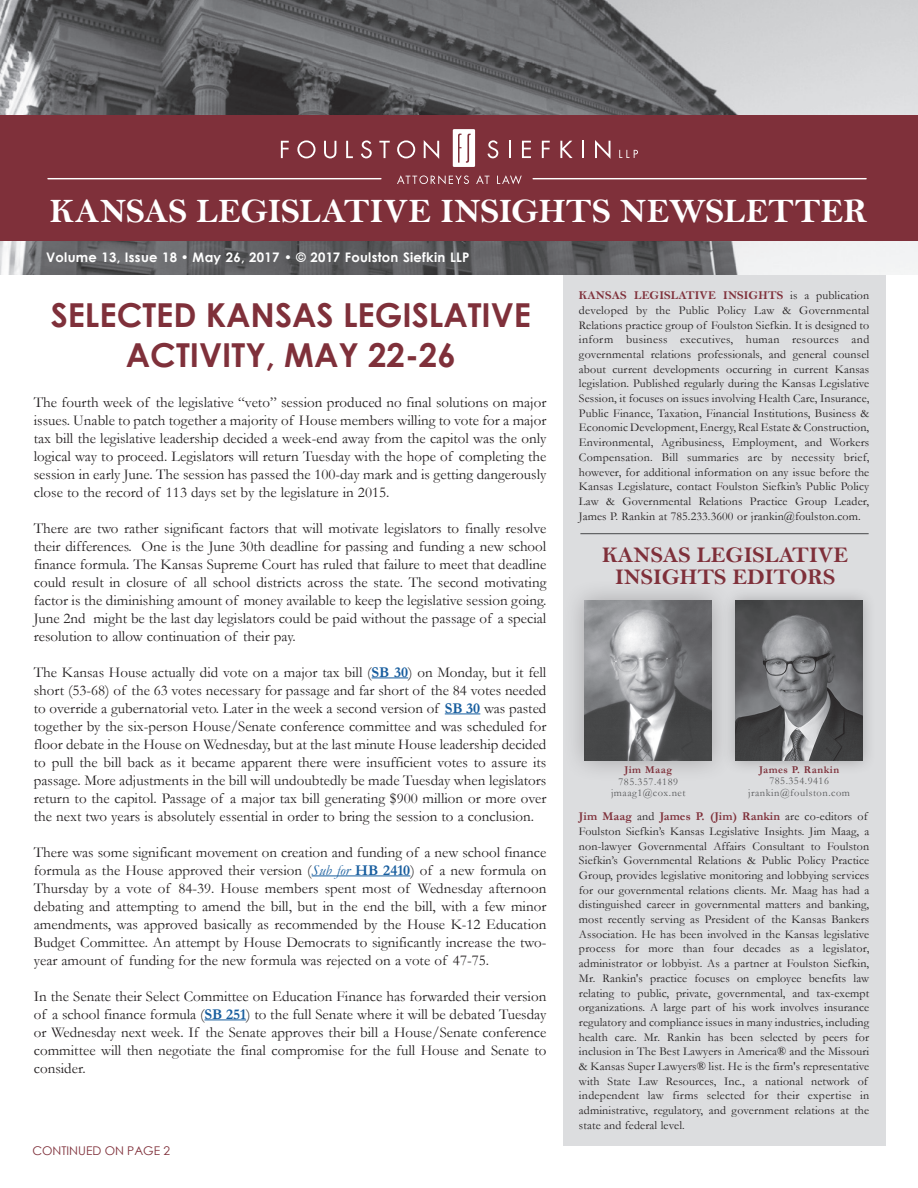
<style>
.page{position:relative;width:918px;height:1188px;background:#fff}
.page>*{position:absolute;margin:0;border:0;box-sizing:border-box;transform-origin:0 0}
.t1{font:34.5px "Bell MT Bold";color:#fff}
.t2{font:700 33px/39.6px "Century Gothic";color:#7f303a;text-align:center}
.t3{font:22.5px "Bell MT Bold";color:#7f303a}
.t4{font:15px/18px "Garamond";color:#231f20;text-align:justify}
.t5{font:700 13.2px "Century Gothic";letter-spacing:.02em;color:#fff}
.t6{font:12px/14.7px "Garamond";letter-spacing:.01em;color:#231f20;text-align:justify}
.t7{font:12px "Century Gothic";color:#7f303a}
.t8{font:10.5px/11.2px "Garamond";letter-spacing:.05em;color:#57585a;text-align:center}
.t9{font:700 10.5px "Garamond";letter-spacing:.05em;color:#7f303a}
.s1{font-weight:700;color:#175d9e}
.s2{font-style:italic;color:#175d9e}
.s3{font-family:"Bell MT Bold";color:#7f303a}
.s4{font-weight:700;color:#7f303a}
</style>
<div class="page">
<div style="left:563px;top:274px;width:323px;height:871px;background:#dcdddf"></div>
<img style="left:0;top:0;width:918px;height:274px">
<hr style="left:580px;top:533px;width:289px;height:1px;background:#57585a">
<div style="left:0;top:115px;width:918px;height:125px;background:#7f303a"></div>
<hr style="left:48px;top:178px;width:333px;height:1px;background:#fff">
<hr style="left:533px;top:178px;width:333px;height:1px;background:#fff">
<svg style="left:453px;top:129px;width:22px;height:38px"></svg>
<svg style="left:397px;top:175px;width:72px;height:9px"></svg>
<svg style="left:476px;top:175px;width:14px;height:9px"></svg>
<svg style="left:497px;top:175px;width:25px;height:9px"></svg>
<svg style="left:281px;top:141px;width:8px;height:17px"></svg>
<svg style="left:297px;top:140px;width:18px;height:18px"></svg>
<svg style="left:324px;top:141px;width:12px;height:17px"></svg>
<svg style="left:346px;top:141px;width:7px;height:17px"></svg>
<svg style="left:361px;top:140px;width:11px;height:18px"></svg>
<svg style="left:379px;top:141px;width:11px;height:17px"></svg>
<svg style="left:397px;top:140px;width:18px;height:18px"></svg>
<svg style="left:424px;top:140px;width:15px;height:19px"></svg>
<svg style="left:487px;top:140px;width:11px;height:18px"></svg>
<svg style="left:509px;top:141px;width:2px;height:17px"></svg>
<svg style="left:522px;top:141px;width:9px;height:17px"></svg>
<svg style="left:542px;top:141px;width:8px;height:17px"></svg>
<svg style="left:560px;top:141px;width:13px;height:17px"></svg>
<svg style="left:582px;top:141px;width:2px;height:17px"></svg>
<svg style="left:595px;top:140px;width:15px;height:18px"></svg>
<svg style="left:619px;top:150px;width:19px;height:8px"></svg>
<div style="left:563px;top:578px;width:171px;height:205px;background:#231f20;opacity:.3"></div>
<img style="left:585px;top:601px;width:127px;height:160px">
<hr style="left:372px;top:678px;width:36px;height:1px;background:#175d9e">
<hr style="left:445px;top:714px;width:35px;height:1px;background:#175d9e">
<hr style="left:312px;top:876px;width:98px;height:1px;background:#175d9e">
<hr style="left:204px;top:1020px;width:42px;height:1px;background:#175d9e">
<div style="left:721px;top:586px;width:155px;height:189px;background:#231f20;opacity:.3"></div>
<img style="left:736px;top:601px;width:126px;height:160px">
<p class="t1" style="left:50px;top:191px;width:819px">KANSAS LEGISLATIVE INSIGHTS NEWSLETTER</p>
<p class="t5" style="left:46px;top:247px;width:425px">Volume 13, Issue 18 • May 26, 2017 • © 2017 Foulston Siefkin LLP</p>
<p class="t2" style="left:51px;top:294px;width:482px">SELECTED KANSAS LEGISLATIVE<br>ACTIVITY, MAY 22-26</p>
<p class="t4" style="left:34px;top:393px;width:514px">The fourth week of the legislative “veto” session produced no final solutions on major issues. Unable to patch together a majority of House members willing to vote for a major tax bill the legislative leadership decided a week-end away from the capitol was the only logical way to proceed. Legislators will return Tuesday with the hope of completing the session in early June. The session has passed the 100-day mark and is getting dangerously close to the record of 113 days set by the legislature in 2015.</p>
<p class="t4" style="left:34px;top:519px;width:514px">There are two rather significant factors that will motivate legislators to finally resolve their differences. One is the June 30th deadline for passing and funding a new school finance formula. The Kansas Supreme Court has ruled that failure to meet that deadline could result in closure of all school districts across the state. The second motivating factor is the diminishing amount of money available to keep the legislative session going.<br>June 2nd might be the last day legislators could be paid without the passage of a special resolution to allow continuation of their pay.</p>
<p class="t4" style="left:34px;top:663px;width:514px">The Kansas House actually did vote on a major tax bill (<span class="s1">SB 30</span>) on Monday, but it fell short (53-68) of the 63 votes necessary for passage and far short of the 84 votes needed to override a gubernatorial veto. Later in the week a second version of <span class="s1">SB 30</span> was pasted together by the six-person House/Senate conference committee and was scheduled for floor debate in the House on Wednesday, but at the last minute House leadership decided to pull the bill back as it became apparent there were insufficient votes to assure its passage. More adjustments in the bill will undoubtedly be made Tuesday when legislators return to the capitol. Passage of a major tax bill generating $900 million or more over the next two years is absolutely essential in order to bring the session to a conclusion.</p>
<p class="t4" style="left:34px;top:843px;width:514px">There was some significant movement on creation and funding of a new school finance formula as the House approved their version (<span class="s2">Sub for</span> <span class="s1">HB 2410</span>) of a new formula on Thursday by a vote of 84-39. House members spent most of Wednesday afternoon debating and attempting to amend the bill, but in the end the bill, with a few minor amendments, was approved basically as recommended by the House K-12 Education Budget Committee. An attempt by House Democrats to significantly increase the two&shy;year amount of funding for the new formula was rejected on a vote of 47-75.</p>
<p class="t4" style="left:34px;top:987px;width:514px">In the Senate their Select Committee on Education Finance has forwarded their version of a school finance formula (<span class="s1">SB 251</span>) to the full Senate where it will be debated Tuesday or Wednesday next week. If the Senate approves their bill a House/Senate conference committee will then negotiate the final compromise for the full House and Senate to consider.</p>
<p class="t7" style="left:32px;top:1143px;width:139px">CONTINUED ON PAGE 2</p>
<p class="t6" style="left:579px;top:288px;width:292px"><span class="s3">KANSAS LEGISLATIVE INSIGHTS</span> is a publication developed by the Public Policy Law &amp; Governmental Relations practice group of Foulston Siefkin. It is designed to inform business executives, human resources and governmental relations professionals, and general counsel about current developments occurring in current Kansas legislation. Published regularly during the Kansas Legislative Session, it focuses on issues involving Health Care, Insurance, Public Finance, Taxation, Financial Institutions, Business &amp; Economic Development, Energy, Real Estate &amp; Construction, Environmental, Agribusiness, Employment, and Workers Compensation. Bill summaries are by necessity brief, however, for additional information on any issue before the Kansas Legislature, contact Foulston Siefkin’s Public Policy Law &amp; Governmental Relations Practice Group Leader, James P. Rankin at 785.233.3600 or jrankin@foulston.com.</p>
<p class="t3" style="left:602px;top:541px;width:247px">KANSAS LEGISLATIVE</p>
<p class="t3" style="left:615px;top:564px;width:222px">INSIGHTS EDITORS</p>
<p class="t9" style="left:759px;top:763px;width:81px">James P. Rankin</p>
<p class="t8" style="left:748px;top:775px;width:103px">785.354.9416 jrankin@foulston.com</p>
<p class="t6" style="left:579px;top:809px;width:292px;text-align:left"><span class="s4">Jim Maag</span> and <span class="s4">James P. (Jim) Rankin</span> are co-editors of Foulston Siefkin’s Kansas Legislative Insights. Jim Maag, a non-lawyer Governmental Affairs Consultant to Foulston Siefkin’s Governmental Relations &amp; Public Policy Practice Group, provides legislative monitoring and lobbying services for our governmental relations clients. Mr. Maag has had a distinguished career in governmental matters and banking, most recently serving as President of the Kansas Bankers Association. He has been involved in the Kansas legislative process for more than four decades as a legislator, administrator or lobbyist. As a partner at Foulston Siefkin, Mr. Rankin's practice focuses on employee benefits law relating to public, private, governmental, and tax-exempt organizations. A large part of his work involves insurance regulatory and compliance issues in many industries, including health care. Mr. Rankin has been selected by peers for inclusion in The Best Lawyers in America® and the Missouri &amp; Kansas Super Lawyers® list. He is the firm's representative with State Law Resources, Inc., a national network of independent law firms selected for their expertise in administrative, regulatory, and government relations at the state and federal level.</p>
<p class="t9" style="left:624px;top:763px;width:49px">Jim Maag</p>
<p class="t8" style="left:618px;top:776px;width:61px">785.357.4189</p>
<p class="t8" style="left:611px;top:787px;width:76px">jmaag1@cox.net</p>
</div>
